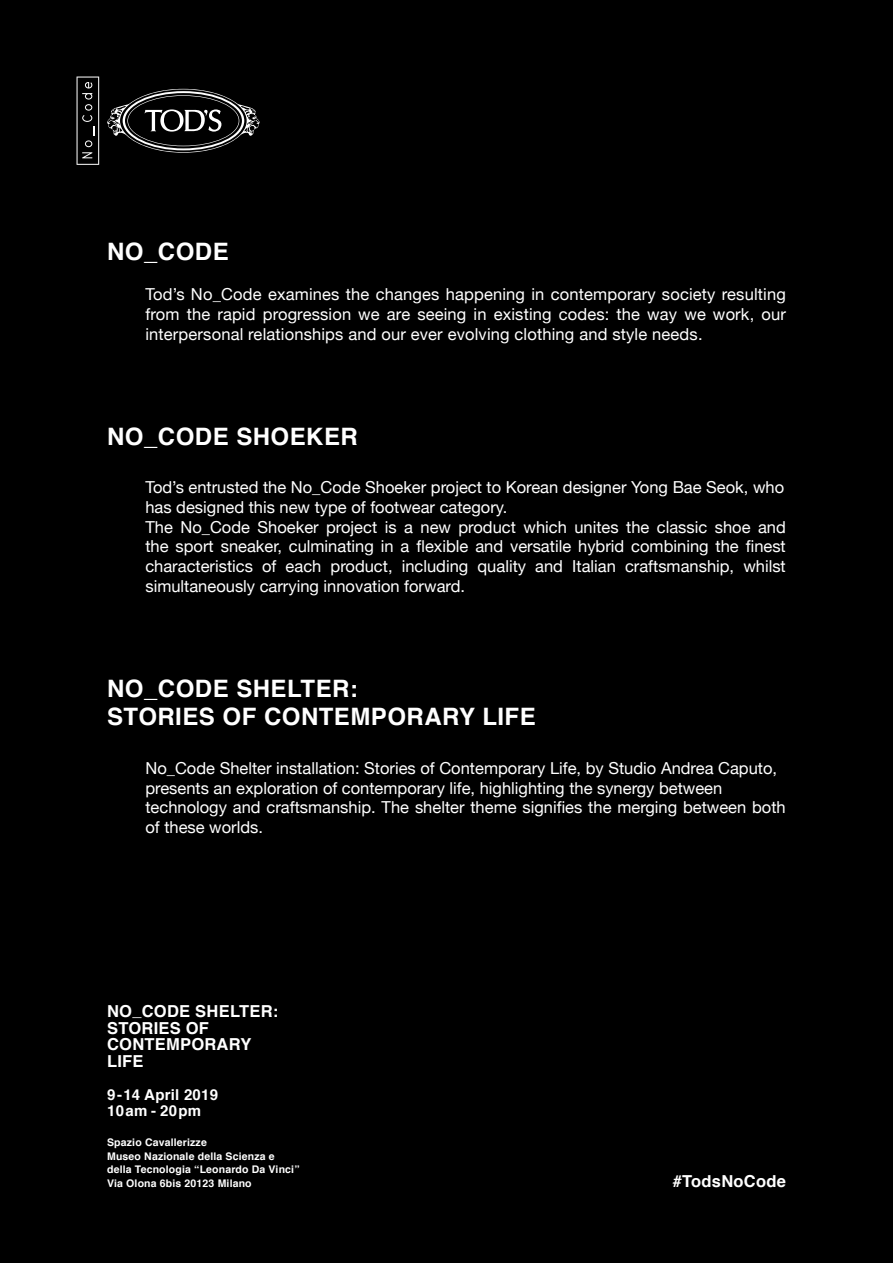
<style>
.page{position:relative;width:893px;height:1263px;background:#000}
.page>*{position:absolute;margin:0;border:0;box-sizing:border-box;transform-origin:0 0}
.t1{font:700 24px/28.5px "Helvetica";letter-spacing:.02em;color:#fff}
.t2{font:16.5px/19.8px "Helvetica Neue";color:#fff}
.t3{font:700 16.5px/16.5px "Helvetica";letter-spacing:.015em;color:#fff}
.t4{font:700 15px/16.5px "Helvetica";letter-spacing:.015em;color:#fff}
.t5{font:700 10.5px/13.5px "Helvetica";letter-spacing:.015em;color:#fff}
</style>
<div class="page">
<svg style="left:77px;top:77px;width:22px;height:88px"></svg>
<svg style="left:107px;top:89px;width:153px;height:64px"></svg>
<h1 class="t1" style="left:107px;top:238px;width:123px">NO_CODE</h1>
<p class="t2" style="left:145px;top:285px;width:642px;text-align:justify">Tod’s No_Code examines the changes happening in contemporary society resulting from the rapid progression we are seeing in existing codes: the way we work, our interpersonal relationships and our ever evolving clothing and style needs.</p>
<h1 class="t1" style="left:107px;top:422px;width:252px">NO_CODE SHOEKER</h1>
<p class="t2" style="left:145px;top:478px;width:642px">Tod’s entrusted the No_Code Shoeker project to Korean designer Yong Bae Seok, who has designed this new type of footwear category.<br>The No_Code Shoeker project is a new product which unites the classic shoe and the sport sneaker, culminating in a flexible and versatile hybrid combining the finest characteristics of each product, including quality and Italian craftsmanship, whilst simultaneously carrying innovation forward.</p>
<h1 class="t1" style="left:107px;top:674px;width:430px">NO_CODE SHELTER:<br>STORIES OF CONTEMPORARY LIFE</h1>
<p class="t2" style="left:145px;top:759px;width:642px">No_Code Shelter installation: Stories of Contemporary Life, by Studio Andrea Caputo, presents an exploration of contemporary life, highlighting the synergy between technology and craftsmanship. The shelter theme signifies the merging between both of these worlds.</p>
<p class="t3" style="left:107px;top:1003px;width:173px">NO_CODE SHELTER:<br>STORIES OF<br>CONTEMPORARY<br>LIFE</p>
<p class="t4" style="left:107px;top:1086px;width:112px">9-14 April 2019<br>10am - 20pm</p>
<p class="t5" style="left:107px;top:1136px;width:194px">Spazio Cavallerizze<br>Museo Nazionale della Scienza e della Tecnologia “Leonardo Da Vinci”<br>Via Olona 6bis 20123 Milano</p>
<p class="t3" style="left:673px;top:1173px;width:115px">#TodsNoCode</p>
</div>
